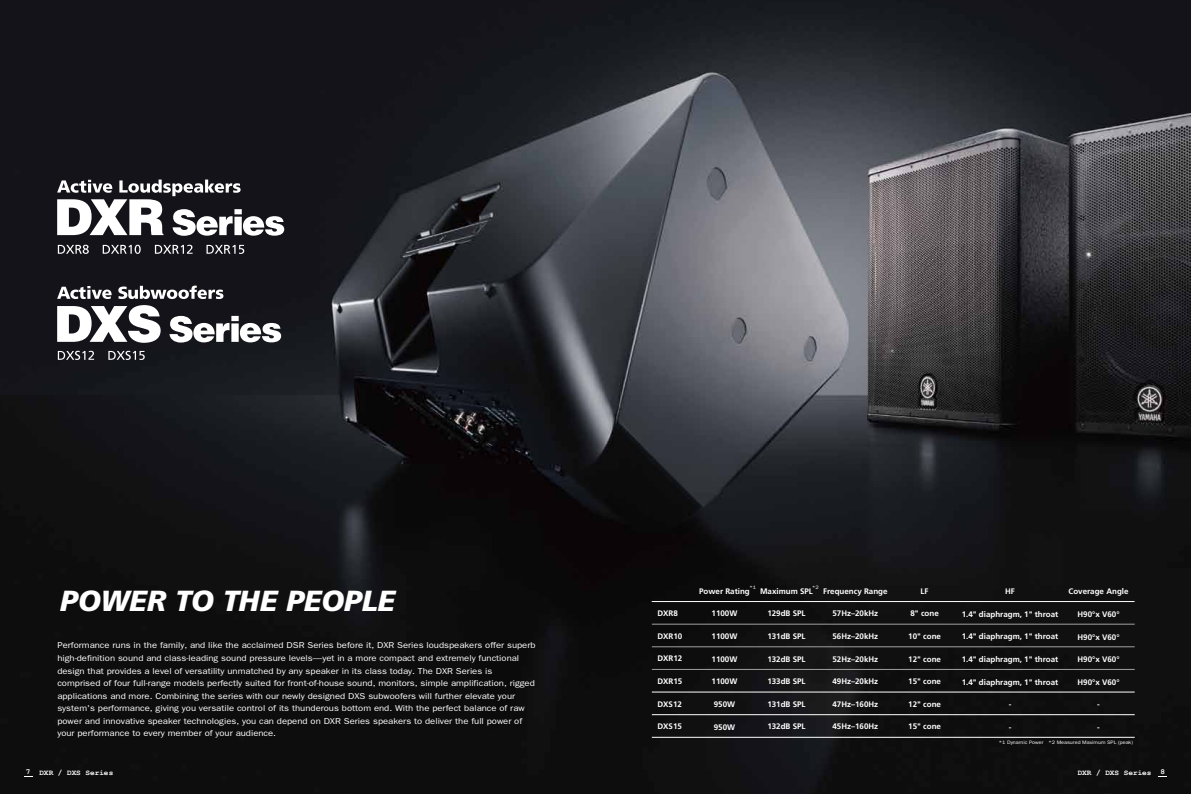
<style>
.page{position:relative;width:1191px;height:794px;background:#fff}
.page>*{position:absolute;margin:0;border:0;box-sizing:border-box;transform-origin:0 0}
.t1{font:italic 900 29.1px "Frutiger";letter-spacing:-.005em;color:#fff}
.t2{font:8.6px/12.5px "Franklin Gothic";color:#fff;scale:1.11 1}
.t3{font:700 8px "Frutiger";color:#fff}
.t4{font:700 7.7px "Courier New";color:#fff}
.t5{font:4.9px "Franklin Gothic";color:#fff;scale:1.11 1}
</style>
<div class="page">
<img style="left:0;top:0;width:1190px;height:793px">
<hr style="left:652px;top:691px;width:482px;height:1px;background:#fff">
<hr style="left:652px;top:714px;width:482px;height:1px;background:#fff">
<hr style="left:652px;top:737px;width:482px;height:1px;background:#fff">
<hr style="left:652px;top:669px;width:482px;height:1px;background:#9fa0a0">
<hr style="left:652px;top:646px;width:482px;height:1px;background:#9fa0a0">
<hr style="left:652px;top:624px;width:482px;height:1px;background:#9fa0a0">
<hr style="left:651px;top:601px;width:483px;height:1px;background:#fff">
<svg style="left:57px;top:305px;width:104px;height:38px"></svg>
<svg style="left:169px;top:316px;width:112px;height:26px"></svg>
<svg style="left:57px;top:179px;width:227px;height:57px"></svg>
<svg style="left:57px;top:286px;width:55px;height:13px"></svg>
<svg style="left:118px;top:286px;width:105px;height:13px"></svg>
<svg style="left:58px;top:245px;width:31px;height:9px"></svg>
<svg style="left:103px;top:245px;width:38px;height:9px"></svg>
<svg style="left:155px;top:245px;width:38px;height:9px"></svg>
<svg style="left:206px;top:245px;width:38px;height:9px"></svg>
<svg style="left:58px;top:351px;width:36px;height:9px"></svg>
<svg style="left:108px;top:351px;width:37px;height:9px"></svg>
<p class="t1" style="left:60px;top:584px;width:336px">POWER TO THE PEOPLE</p>
<p class="t2" style="left:57px;top:639px;width:432px">Performance runs in the family, and like the acclaimed DSR Series before it, DXR Series loudspeakers offer superb high-definition sound and class-leading sound pressure levels—yet in a more compact and extremely functional design that provides a level of versatility unmatched by any speaker in its class today. The DXR Series is comprised of four full-range models perfectly suited for front-of-house sound, monitors, simple amplification, rigged applications and more. Combining the series with our newly designed DXS subwoofers will further elevate your system's performance, giving you versatile control of its thunderous bottom end. With the perfect balance of raw power and innovative speaker technologies, you can depend on DXR Series speakers to deliver the full power of your performance to every member of your audience.</p>
<p class="t3" style="left:657px;top:608px;width:22px">DXR8</p>
<p class="t3" style="left:657px;top:631px;width:26px">DXR10</p>
<p class="t3" style="left:657px;top:654px;width:26px">DXR12</p>
<p class="t3" style="left:657px;top:676px;width:26px">DXR15</p>
<p class="t3" style="left:657px;top:699px;width:26px">DXS12</p>
<p class="t3" style="left:657px;top:722px;width:26px">DXS15</p>
<p class="t5" style="left:749px;top:585px;width:7px">*1</p>
<p class="t5" style="left:812px;top:585px;width:7px">*2</p>
<p class="t3" style="left:760px;top:586px;width:54px">Maximum SPL</p>
<p class="t3" style="left:767px;top:609px;width:40px">129dB SPL</p>
<p class="t3" style="left:767px;top:631px;width:40px">131dB SPL</p>
<p class="t3" style="left:767px;top:654px;width:40px">132dB SPL</p>
<p class="t3" style="left:767px;top:676px;width:40px">133dB SPL</p>
<p class="t3" style="left:767px;top:699px;width:40px">131dB SPL</p>
<p class="t3" style="left:767px;top:722px;width:40px">132dB SPL</p>
<p class="t3" style="left:699px;top:586px;width:52px">Power Rating</p>
<p class="t3" style="left:711px;top:609px;width:27px">1100W</p>
<p class="t3" style="left:711px;top:631px;width:27px">1100W</p>
<p class="t3" style="left:711px;top:654px;width:27px">1100W</p>
<p class="t3" style="left:711px;top:677px;width:27px">1100W</p>
<p class="t3" style="left:714px;top:699px;width:23px">950W</p>
<p class="t3" style="left:714px;top:722px;width:23px">950W</p>
<p class="t3" style="left:823px;top:586px;width:66px">Frequency Range</p>
<p class="t3" style="left:832px;top:609px;width:47px">57Hz–20kHz</p>
<p class="t3" style="left:832px;top:631px;width:47px">56Hz–20kHz</p>
<p class="t3" style="left:832px;top:654px;width:47px">52Hz–20kHz</p>
<p class="t3" style="left:832px;top:676px;width:47px">49Hz–20kHz</p>
<p class="t3" style="left:832px;top:699px;width:47px">47Hz–160Hz</p>
<p class="t3" style="left:832px;top:722px;width:47px">45Hz–160Hz</p>
<p class="t3" style="left:920px;top:586px;width:9px">LF</p>
<p class="t3" style="left:910px;top:609px;width:30px">8" cone</p>
<p class="t3" style="left:908px;top:631px;width:34px">10" cone</p>
<p class="t3" style="left:908px;top:654px;width:34px">12" cone</p>
<p class="t3" style="left:908px;top:676px;width:34px">15" cone</p>
<p class="t3" style="left:908px;top:699px;width:34px">12" cone</p>
<p class="t3" style="left:908px;top:722px;width:34px">15" cone</p>
<p class="t3" style="left:1005px;top:587px;width:11px">HF</p>
<p class="t3" style="left:961px;top:609px;width:98px">1.4" diaphragm, 1" throat</p>
<p class="t3" style="left:961px;top:632px;width:98px">1.4" diaphragm, 1" throat</p>
<p class="t3" style="left:961px;top:654px;width:98px">1.4" diaphragm, 1" throat</p>
<p class="t3" style="left:961px;top:677px;width:98px">1.4" diaphragm, 1" throat</p>
<p class="t3" style="left:1008px;top:700px;width:4px">-</p>
<p class="t3" style="left:1008px;top:722px;width:4px">-</p>
<p class="t3" style="left:1068px;top:587px;width:62px">Coverage Angle</p>
<p class="t3" style="left:1077px;top:609px;width:43px">H90°x V60°</p>
<p class="t3" style="left:1077px;top:632px;width:43px">H90°x V60°</p>
<p class="t3" style="left:1077px;top:654px;width:43px">H90°x V60°</p>
<p class="t3" style="left:1077px;top:677px;width:43px">H90°x V60°</p>
<p class="t3" style="left:1097px;top:700px;width:4px">-</p>
<p class="t3" style="left:1097px;top:722px;width:4px">-</p>
<p class="t5" style="left:998px;top:739px;width:122px">*1 Dynamic Power *2 Measured Maximum SPL (peak)</p>
<p class="t4" style="left:26px;top:768px;width:89px">7 DXR / DXS Series</p>
<p class="t4" style="left:1077px;top:768px;width:89px">DXR / DXS Series 8</p>
</div>
